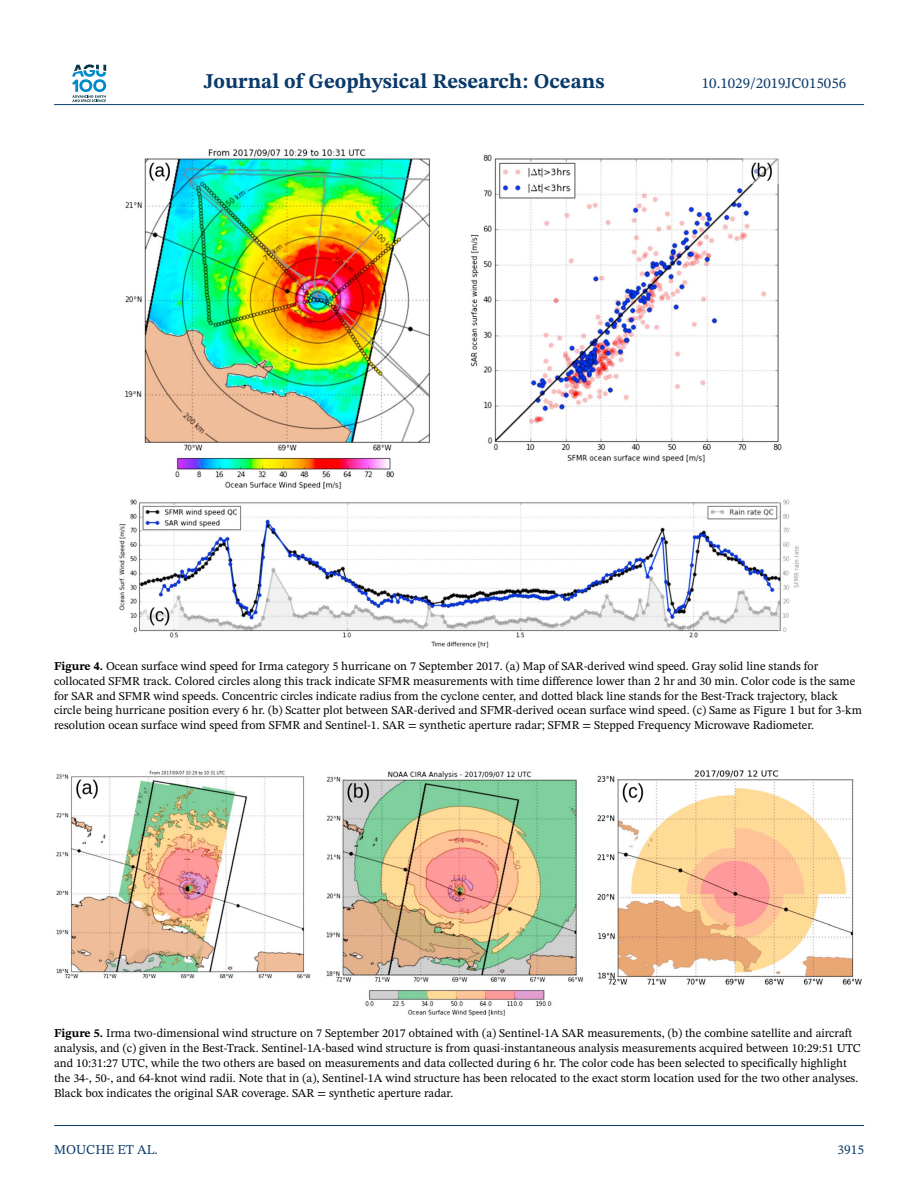
<style>
.page{position:relative;width:918px;height:1188px;background:#fff}
.page>*{position:absolute;margin:0;border:0;box-sizing:border-box;transform-origin:0 0}
.t1{font:700 21px "STIX Two Text";color:#0a3a69}
.t2{font:15px "STIX Two Text";color:#0a3a69}
.t3{font:13.5px "STIX Two Text";color:#0a3a69}
.t4{font:12px/15px "STIX Two Text";color:#000}
.s1{font-weight:700}
</style>
<div class="page">
<svg style="left:72px;top:64px;width:34px;height:38px"></svg>
<hr style="left:54px;top:104px;width:810px;height:1px;background:#0a3a69">
<img style="left:119px;top:149px;width:680px;height:499px">
<img style="left:56px;top:770px;width:806px;height:246px">
<hr style="left:54px;top:1125px;width:810px;height:1px;background:#0a3a69">
<h1 class="t1" style="left:204px;top:73px;width:402px">Journal of Geophysical Research: Oceans</h1>
<p class="t2" style="left:702px;top:77px;width:146px">10.1029/2019JC015056</p>
<p class="t4" style="left:54px;top:659px;width:809px"><span class="s1">Figure 4.</span> Ocean surface wind speed for Irma category 5 hurricane on 7 September 2017. (a) Map of SAR-derived wind speed. Gray solid line stands for collocated SFMR track. Colored circles along this track indicate SFMR measurements with time difference lower than 2 hr and 30 min. Color code is the same for SAR and SFMR wind speeds. Concentric circles indicate radius from the cyclone center, and dotted black line stands for the Best-Track trajectory, black circle being hurricane position every 6 hr. (b) Scatter plot between SAR-derived and SFMR-derived ocean surface wind speed. (c) Same as Figure 1 but for 3-km resolution ocean surface wind speed from SFMR and Sentinel-1. SAR = synthetic aperture radar; SFMR = Stepped Frequency Microwave Radiometer.</p>
<p class="t4" style="left:54px;top:1027px;width:808px"><span class="s1">Figure 5.</span> Irma two-dimensional wind structure on 7 September 2017 obtained with (a) Sentinel-1A SAR measurements, (b) the combine satellite and aircraft analysis, and (c) given in the Best-Track. Sentinel-1A-based wind structure is from quasi-instantaneous analysis measurements acquired between 10:29:51 UTC and 10:31:27 UTC, while the two others are based on measurements and data collected during 6 hr. The color code has been selected to specifically highlight the 34-, 50-, and 64-knot wind radii. Note that in (a), Sentinel-1A wind structure has been relocated to the exact storm location used for the two other analyses.<br>Black box indicates the original SAR coverage. SAR = synthetic aperture radar.</p>
<p class="t3" style="left:54px;top:1144px;width:105px">MOUCHE ET AL.</p>
<p class="t3" style="left:837px;top:1144px;width:28px">3915</p>
</div>
